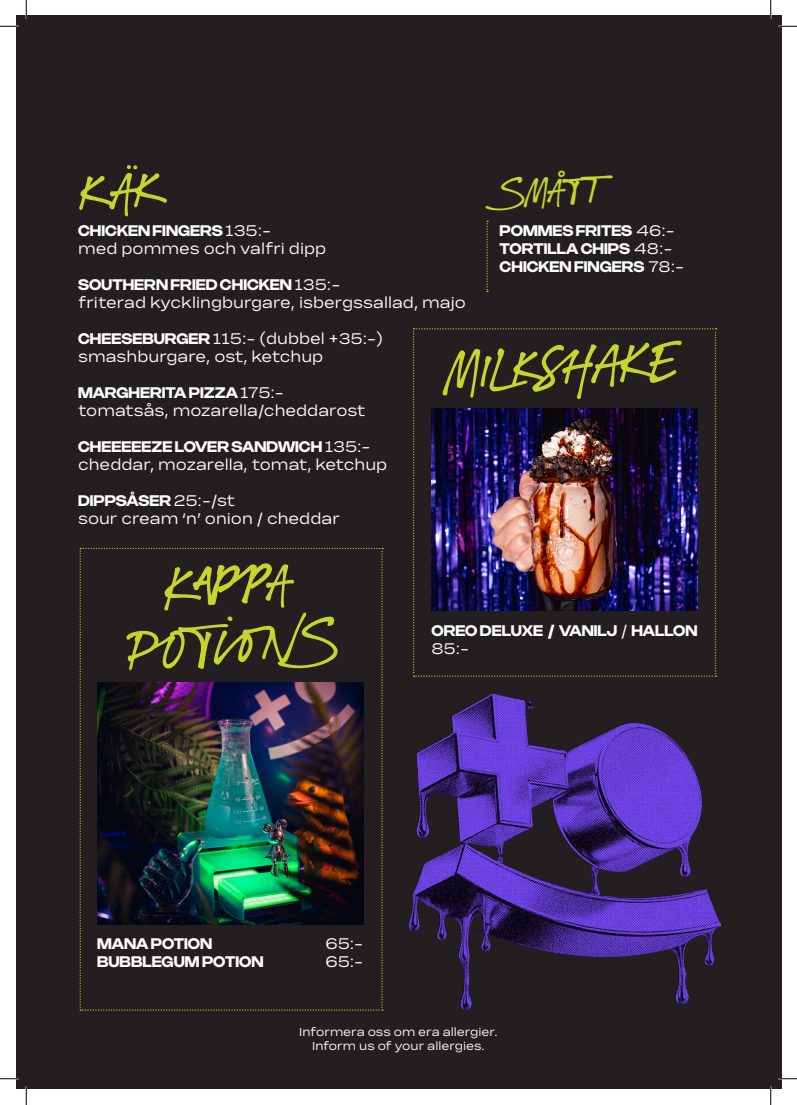
<style>
.page{position:relative;width:797px;height:1105px;background:#fff}
.page>*{position:absolute;margin:0;border:0;box-sizing:border-box;transform-origin:0 0}
.t1{font:50px/60px "Fashion Experiment";color:#c7d42c;text-align:center}
.t2{font:32.5px "Fashion Experiment";color:#c7d42c}
.t3{font:15px/18px "Doner Regular Text";color:#fff}
.t4{font:15px/18px "Doner Bold Display";color:#fff}
.t5{font:11.25px/13.5px "Doner Regular Text";color:#fff;text-align:center}
.s1{font-family:"Doner Regular Text"}
.s2{font-family:"Doner Bold Display"}
</style>
<div class="page">
<div style="left:16px;top:16px;width:765px;height:1073px;background:#231f20"></div>
<svg style="left:413px;top:328px;width:303px;height:349px"></svg>
<svg style="left:80px;top:548px;width:303px;height:463px"></svg>
<svg style="left:486px;top:221px;width:2px;height:71px"></svg>
<img style="left:431px;top:409px;width:266px;height:202px">
<img style="left:97px;top:683px;width:266px;height:241px">
<img style="left:408px;top:694px;width:312px;height:317px">
<svg style="left:0;top:25px;width:19px;height:2px"></svg>
<svg style="left:778px;top:25px;width:19px;height:2px"></svg>
<svg style="left:0;top:1078px;width:19px;height:1px"></svg>
<svg style="left:778px;top:1078px;width:19px;height:1px"></svg>
<svg style="left:25px;top:0;width:2px;height:19px"></svg>
<svg style="left:25px;top:1086px;width:2px;height:19px"></svg>
<svg style="left:770px;top:0;width:1px;height:19px"></svg>
<svg style="left:770px;top:1086px;width:1px;height:19px"></svg>
<h2 class="t2" style="left:499px;top:174px;width:87px;rotate:-3deg">SMÅTT</h2>
<p class="t4" style="left:78px;top:221px;width:194px">CHICKEN FINGERS <span class="s1">135:-</span></p>
<p class="t3" style="left:78px;top:239px;width:250px">med pommes och valfri dipp</p>
<p class="t4" style="left:78px;top:275px;width:264px">SOUTHERN FRIED CHICKEN <span class="s1">135:-</span></p>
<p class="t3" style="left:78px;top:293px;width:389px">friterad kycklingburgare, isbergssallad, majo</p>
<p class="t3" style="left:78px;top:329px;width:306px"><span class="s2">CHEESEBURGER</span> 115:- (dubbel +35:-) smashburgare, ost, ketchup</p>
<p class="t4" style="left:78px;top:383px;width:207px">MARGHERITA PIZZA <span class="s1">175:-</span></p>
<p class="t3" style="left:78px;top:401px;width:289px">tomatsås, mozarella/cheddarost</p>
<p class="t4" style="left:78px;top:437px;width:294px">CHEEEEEZE LOVER SANDWICH <span class="s1">135:-</span></p>
<p class="t3" style="left:78px;top:455px;width:311px">cheddar, mozarella, tomat, ketchup</p>
<p class="t4" style="left:78px;top:491px;width:158px">DIPPSÅSER <span class="s1">25:-/st</span></p>
<p class="t3" style="left:78px;top:509px;width:263px">sour cream ‘n’ onion / cheddar</p>
<p class="t4" style="left:499px;top:221px;width:186px">POMMES FRITES <span class="s1">46:-<br></span>TORTILLA CHIPS <span class="s1">48:-<br></span>CHICKEN FINGERS <span class="s1">78:-</span></p>
<h1 class="t1" style="left:445px;top:342px;width:237px;rotate:-3deg">MILKSH AK E</h1>
<h1 class="t1" style="left:122px;top:560px;width:214px;rotate:-3deg">KAPPA<br>POTION S</h1>
<p class="t4" style="left:431px;top:622px;width:267px">OREO DELUXE / VANILJ <span class="s1">/</span> HALLON</p>
<p class="t3" style="left:431px;top:639px;width:39px">85:-</p>
<p class="t4" style="left:97px;top:935px;width:117px">MANA POTION</p>
<p class="t3" style="left:325px;top:935px;width:39px">65:-</p>
<p class="t4" style="left:97px;top:953px;width:168px">BUBBLEGUM POTION</p>
<p class="t3" style="left:325px;top:953px;width:39px">65:-</p>
<p class="t5" style="left:299px;top:1025px;width:200px">Informera oss om era allergier.<br>Inform us of your allergies.</p>
</div>
